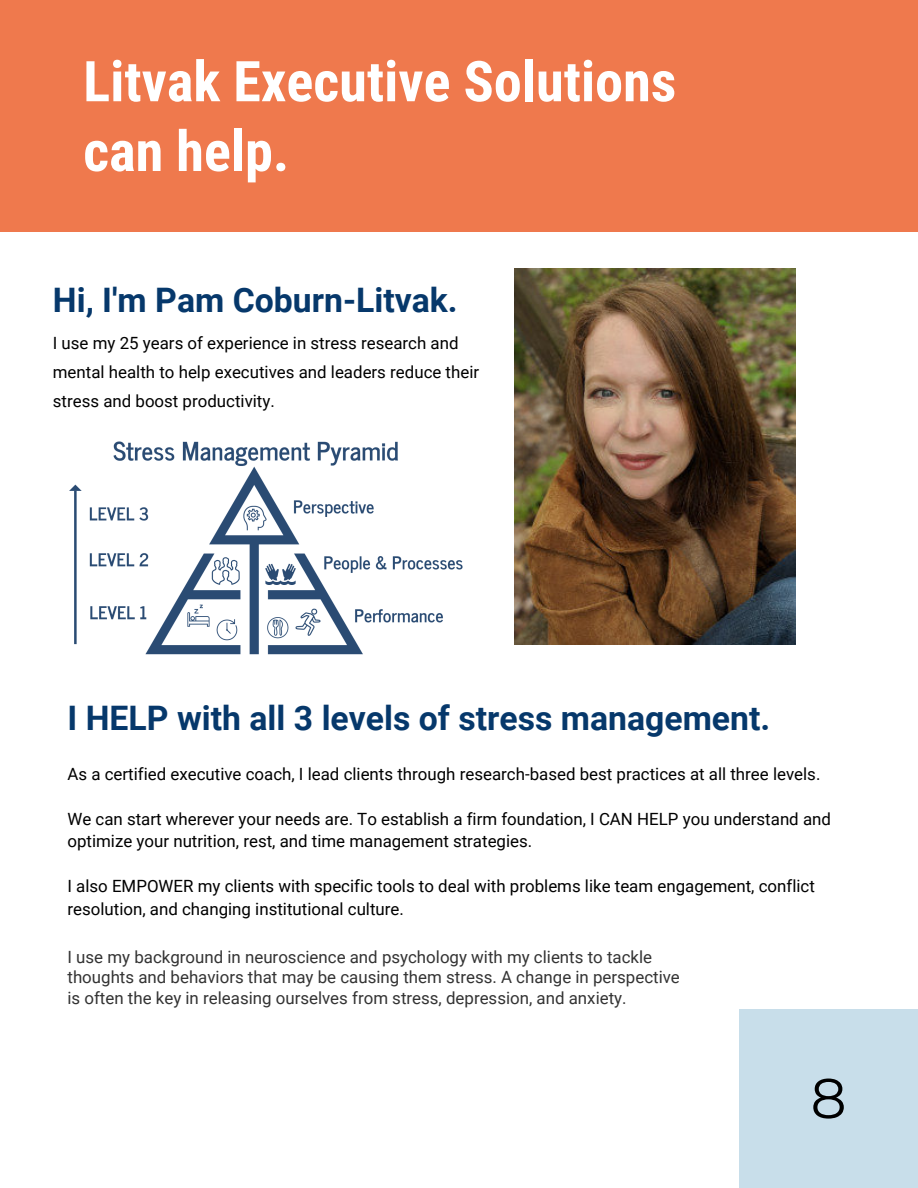
<style>
.page{position:relative;width:918px;height:1188px;background:#fff}
.page>*{position:absolute;margin:0;border:0;box-sizing:border-box;transform-origin:0 0}
.t1{font:700 56.25px/69.8px "Roboto Condensed";color:#fff}
.t2{font:56.25px "Montserrat";color:#000}
.t3{font:700 33.75px "Roboto";color:#06386b}
.t4{font:16.8px/29.2px "Roboto";color:#000}
.t5{font:16.8px/20.2px "Roboto";color:#333}
</style>
<div class="page">
<div style="left:0;top:0;width:918px;height:232px;background:#ef794d"></div>
<div style="left:739px;top:1009px;width:179px;height:179px;background:#c8deea"></div>
<img style="left:514px;top:269px;width:281px;height:376px">
<img style="left:69px;top:441px;width:394px;height:214px">
<h1 class="t1" style="left:83px;top:44px;width:595px">Litvak Executive Solutions can help.</h1>
<h2 class="t3" style="left:53px;top:276px;width:406px">Hi, I'm Pam Coburn-Litvak.</h2>
<p class="t4" style="left:53px;top:328px;width:428px">I use my 25 years of experience in stress research and mental health to help executives and leaders reduce their stress and boost productivity.</p>
<h2 class="t3" style="left:68px;top:694px;width:704px">I HELP with all 3 levels of stress management.</h2>
<p class="t4" style="left:68px;top:758px;width:754px">As a certified executive coach, I lead clients through research-based best practices at all three levels.</p>
<p class="t4" style="left:68px;top:807px;width:765px;line-height:22.5px">We can start wherever your needs are. To establish a firm foundation, I CAN HELP you understand and optimize your nutrition, rest, and time management strategies.</p>
<p class="t4" style="left:68px;top:874px;width:749px;line-height:22.5px">I also EMPOWER my clients with specific tools to deal with problems like team engagement, conflict resolution, and changing institutional culture.</p>
<p class="t5" style="left:68px;top:946px;width:614px">I use my background in neuroscience and psychology with my clients to tackle thoughts and behaviors that may be causing them stress. A change in perspective is often the key in releasing ourselves from stress, depression, and anxiety.</p>
<h1 class="t2" style="left:811px;top:1060px;width:37px">8</h1>
</div>
